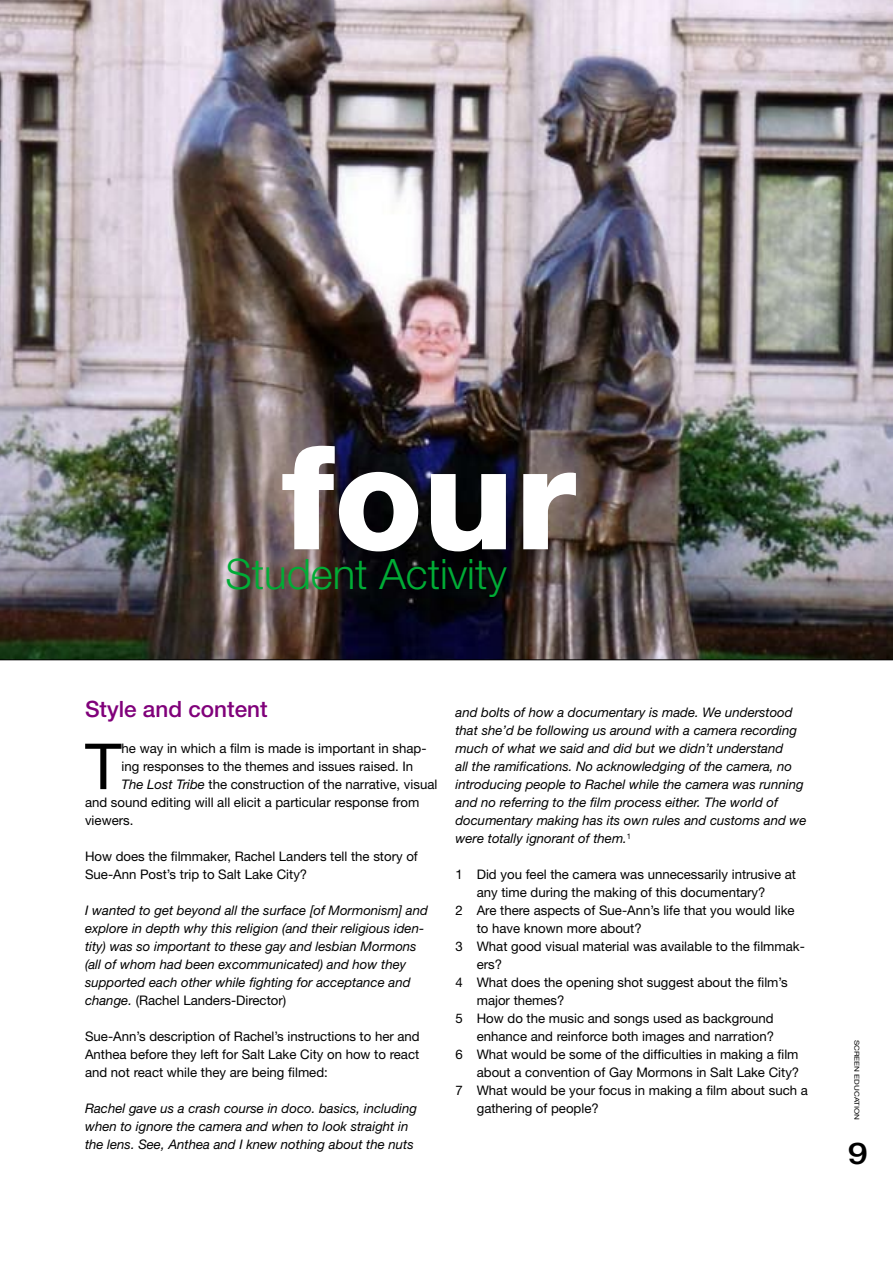
<style>
.page{position:relative;width:893px;height:1263px;background:#fff}
.page>*{position:absolute;margin:0;border:0;box-sizing:border-box;transform-origin:0 0}
.t1{font:800 144.9px "Helvetica Neue";color:#fff}
.t2{font:63.6px "Helvetica Neue";color:#000}
.t3{font:300 42px "Helvetica Neue";color:#00ac36}
.t4{font:500 22.5px "Helvetica Neue";color:#80007a}
.t5{font:13.2px/18px "Helvetica Neue";color:#000}
.t6{font:italic 13.2px/18px "Helvetica Neue";color:#000}
.t7{font:6.75px "Helvetica Neue";color:#000;scale:1.2 1}
.s1{font-style:italic}
.s2{font-style:normal}
</style>
<div class="page">
<img style="left:0;top:0;width:893px;height:660px">
<h1 class="t1" style="left:281px;top:411px;width:297px">four</h1>
<h3 class="t3" style="left:225px;top:548px;width:283px">Student Activity</h3>
<h3 class="t4" style="left:85px;top:696px;width:184px">Style and content</h3>
<h2 class="t2" style="left:85px;top:728px;width:38px">T</h2>
<p class="t5" style="left:122px;top:739px;width:306px">he way in which a film is made is important in shap-</p>
<p class="t5" style="left:122px;top:757px;width:293px">ing responses to the themes and issues raised. In</p>
<p class="t5" style="left:122px;top:775px;width:317px"><span class="s1">The Lost Tribe</span> the construction of the narrative, visual</p>
<p class="t5" style="left:85px;top:793px;width:336px">and sound editing will all elicit a particular response from</p>
<p class="t5" style="left:85px;top:811px;width:50px">viewers.</p>
<p class="t5" style="left:85px;top:847px;width:334px">How does the filmmaker, Rachel Landers tell the story of<br>Sue-Ann Post’s trip to Salt Lake City?</p>
<p class="t6" style="left:85px;top:901px;width:344px">I wanted to get beyond all the surface [of Mormonism] and explore in depth why this religion (and their religious iden&shy;tity) was so important to these gay and lesbian Mormons (all of whom had been excommunicated) and how they supported each other while fighting for acceptance and change. <span class="s2">(Rachel Landers-Director)</span></p>
<p class="t5" style="left:85px;top:1027px;width:336px;text-align:justify">Sue-Ann’s description of Rachel’s instructions to her and Anthea before they left for Salt Lake City on how to react and not react while they are being filmed:</p>
<p class="t6" style="left:85px;top:1099px;width:334px">Rachel gave us a crash course in doco. basics, including when to ignore the camera and when to look straight in the lens. See, Anthea and I knew nothing about the nuts</p>
<p class="t6" style="left:455px;top:703px;width:353px">and bolts of how a documentary is made. We understood that she’d be following us around with a camera recording much of what we said and did but we didn’t understand<br>all the ramifications. No acknowledging of the camera, no introducing people to Rachel while the camera was running and no referring to the film process either. The world of documentary making has its own rules and customs and we were totally ignorant of them.<sup>1</sup></p>
<p class="t5" style="left:455px;top:865px;width:342px">1 Did you feel the camera was unnecessarily intrusive at</p>
<p class="t5" style="left:477px;top:883px;width:290px">any time during the making of this documentary?</p>
<p class="t5" style="left:455px;top:901px;width:341px">2 Are there aspects of Sue-Ann’s life that you would like</p>
<p class="t5" style="left:477px;top:919px;width:167px">to have known more about?</p>
<p class="t5" style="left:455px;top:937px;width:351px">3 What good visual material was available to the filmmak-</p>
<p class="t5" style="left:477px;top:955px;width:27px">ers?</p>
<p class="t5" style="left:455px;top:973px;width:334px">4 What does the opening shot suggest about the film’s</p>
<p class="t5" style="left:477px;top:991px;width:89px">major themes?</p>
<p class="t5" style="left:455px;top:1009px;width:320px">5 How do the music and songs used as background</p>
<p class="t5" style="left:477px;top:1027px;width:299px">enhance and reinforce both images and narration?</p>
<p class="t5" style="left:455px;top:1045px;width:345px">6 What would be some of the difficulties in making a film</p>
<p class="t5" style="left:477px;top:1063px;width:324px">about a convention of Gay Mormons in Salt Lake City?</p>
<p class="t5" style="left:455px;top:1081px;width:354px">7 What would be your focus in making a film about such a</p>
<p class="t5" style="left:477px;top:1099px;width:123px">gathering of people?</p>
<p class="t7" style="left:861px;top:1039px;width:68px;rotate:90deg">SCREEN EDUCATION</p>
</div>
